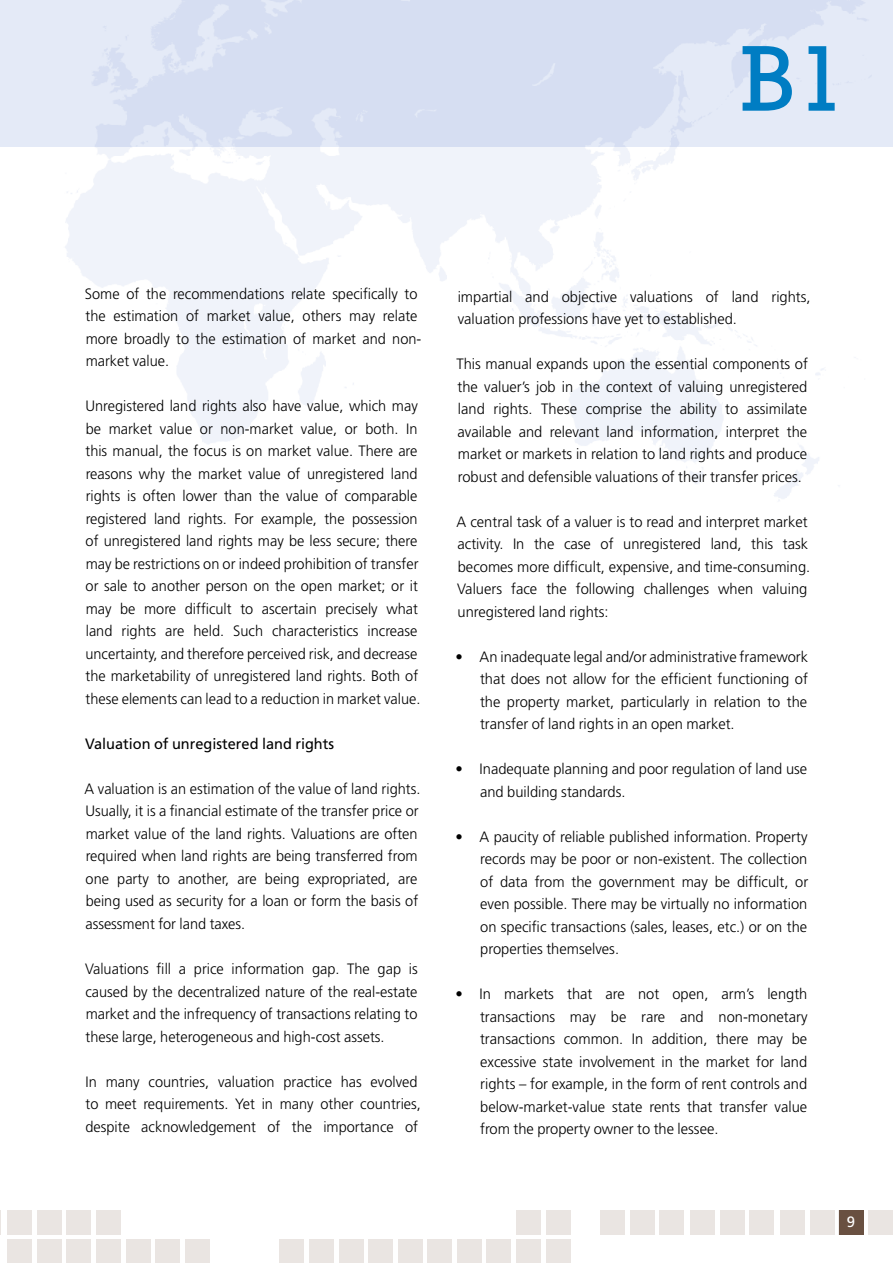
<style>
.page{position:relative;width:893px;height:1263px;background:#fff}
.page>*{position:absolute;margin:0;border:0;box-sizing:border-box;transform-origin:0 0}
.t1{font:87.75px "Rockwell";color:#007dc3}
.t2{font:300 15px/22.5px "Frutiger";color:#000}
.t3{font:15px "Frutiger";color:#000}
.t4{font:15px "Frutiger";color:#fff}
</style>
<div class="page">
<div style="left:37px;top:1210px;width:24px;height:25px;background:#eae5e2"></div>
<div style="left:7px;top:1239px;width:25px;height:24px;background:#eae5e2"></div>
<div style="left:66px;top:1210px;width:25px;height:25px;background:#eae5e2"></div>
<div style="left:37px;top:1239px;width:25px;height:24px;background:#eae5e2"></div>
<div style="left:96px;top:1210px;width:25px;height:25px;background:#eae5e2"></div>
<div style="left:67px;top:1239px;width:24px;height:24px;background:#eae5e2"></div>
<div style="left:96px;top:1239px;width:25px;height:24px;background:#eae5e2"></div>
<div style="left:126px;top:1239px;width:24px;height:24px;background:#eae5e2"></div>
<div style="left:7px;top:1210px;width:25px;height:25px;background:#eae5e2"></div>
<div style="left:600px;top:1210px;width:25px;height:25px;background:#eae5e2"></div>
<div style="left:780px;top:1210px;width:25px;height:25px;background:#eae5e2"></div>
<div style="left:279px;top:1239px;width:25px;height:24px;background:#eae5e2"></div>
<div style="left:427px;top:1239px;width:25px;height:24px;background:#eae5e2"></div>
<div style="left:630px;top:1210px;width:24px;height:25px;background:#eae5e2"></div>
<div style="left:155px;top:1239px;width:25px;height:24px;background:#eae5e2"></div>
<div style="left:810px;top:1210px;width:25px;height:25px;background:#eae5e2"></div>
<div style="left:868px;top:1210px;width:25px;height:25px;background:#eae5e2"></div>
<div style="left:309px;top:1239px;width:25px;height:24px;background:#eae5e2"></div>
<div style="left:457px;top:1239px;width:25px;height:24px;background:#eae5e2"></div>
<div style="left:659px;top:1210px;width:25px;height:25px;background:#eae5e2"></div>
<div style="left:185px;top:1239px;width:25px;height:24px;background:#eae5e2"></div>
<div style="left:838px;top:1210px;width:25px;height:25px;background:#f0edec"></div>
<div style="left:339px;top:1239px;width:24px;height:24px;background:#eae5e2"></div>
<div style="left:487px;top:1239px;width:24px;height:24px;background:#eae5e2"></div>
<div style="left:368px;top:1239px;width:25px;height:24px;background:#eae5e2"></div>
<div style="left:516px;top:1239px;width:25px;height:24px;background:#eae5e2"></div>
<div style="left:516px;top:1210px;width:25px;height:25px;background:#eae5e2"></div>
<div style="left:690px;top:1210px;width:25px;height:25px;background:#eae5e2"></div>
<div style="left:398px;top:1239px;width:25px;height:24px;background:#eae5e2"></div>
<div style="left:546px;top:1239px;width:25px;height:24px;background:#eae5e2"></div>
<div style="left:546px;top:1210px;width:25px;height:25px;background:#eae5e2"></div>
<div style="left:720px;top:1210px;width:24px;height:25px;background:#eae5e2"></div>
<div style="left:749px;top:1210px;width:25px;height:25px;background:#eae5e2"></div>
<div style="left:839px;top:1210px;width:24px;height:25px;background:#695041"></div>
<svg style="left:0;top:1210px;width:1px;height:25px"></svg>
<div style="left:0;top:0;width:893px;height:147px;background:linear-gradient(to right,#dbe2f4,#dce3f4)"></div>
<h1 class="t1" style="left:741px;top:25px;width:107px">B1</h1>
<p class="t2" style="left:85px;top:282px;width:338px">Some of the recommendations relate specifically to the estimation of market value, others may relate more broadly to the estimation of market and non&shy;market value.</p>
<p class="t2" style="left:85px;top:395px;width:337px">Unregistered land rights also have value, which may be market value or non-market value, or both. In this manual, the focus is on market value. There are reasons why the market value of unregistered land rights is often lower than the value of comparable registered land rights. For example, the possession of unregistered land rights may be less secure; there may be restrictions on or indeed prohibition of transfer or sale to another person on the open market; or it may be more difficult to ascertain precisely what land rights are held. Such characteristics increase uncertainty, and therefore perceived risk, and decrease the marketability of unregistered land rights. Both of these elements can lead to a reduction in market value.</p>
<p class="t3" style="left:85px;top:735px;width:251px">Valuation of unregistered land rights</p>
<p class="t2" style="left:84px;top:777px;width:337px">A valuation is an estimation of the value of land rights.<br>Usually, it is a financial estimate of the transfer price or market value of the land rights. Valuations are often required when land rights are being transferred from one party to another, are being expropriated, are being used as security for a loan or form the basis of assessment for land taxes.</p>
<p class="t2" style="left:85px;top:957px;width:334px;text-align:justify">Valuations fill a price information gap. The gap is caused by the decentralized nature of the real-estate market and the infrequency of transactions relating to these large, heterogeneous and high-cost assets.</p>
<p class="t2" style="left:85px;top:1070px;width:337px">In many countries, valuation practice has evolved to meet requirements. Yet in many other countries, despite acknowledgement of the importance of</p>
<p class="t2" style="left:458px;top:285px;width:354px">impartial and objective valuations of land rights, valuation professions have yet to established.</p>
<p class="t2" style="left:456px;top:353px;width:353px;text-align:justify">This manual expands upon the essential components of the valuer’s job in the context of valuing unregistered land rights. These comprise the ability to assimilate available and relevant land information, interpret the market or markets in relation to land rights and produce robust and defensible valuations of their transfer prices.</p>
<p class="t2" style="left:457px;top:510px;width:355px">A central task of a valuer is to read and interpret market activity. In the case of unregistered land, this task becomes more difficult, expensive, and time-consuming.<br>Valuers face the following challenges when valuing unregistered land rights:</p>
<p class="t2" style="left:480px;top:645px;width:330px;text-align:justify;text-indent:-24px">• An inadequate legal and/or administrative framework that does not allow for the efficient functioning of the property market, particularly in relation to the transfer of land rights in an open market.</p>
<p class="t2" style="left:480px;top:758px;width:329px;text-indent:-24px">• Inadequate planning and poor regulation of land use and building standards.</p>
<p class="t2" style="left:480px;top:825px;width:330px;text-align:justify;text-indent:-25px">• A paucity of reliable published information. Property records may be poor or non-existent. The collection of data from the government may be difficult, or even possible. There may be virtually no information on specific transactions (sales, leases, etc.) or on the properties themselves.</p>
<p class="t2" style="left:480px;top:983px;width:329px;text-align:justify;text-indent:-24px">• In markets that are not open, arm’s length transactions may be rare and non-monetary transactions common. In addition, there may be excessive state involvement in the market for land rights – for example, in the form of rent controls and below-market-value state rents that transfer value from the property owner to the lessee.</p>
<p class="t4" style="left:847px;top:1213px;width:10px">9</p>
</div>
